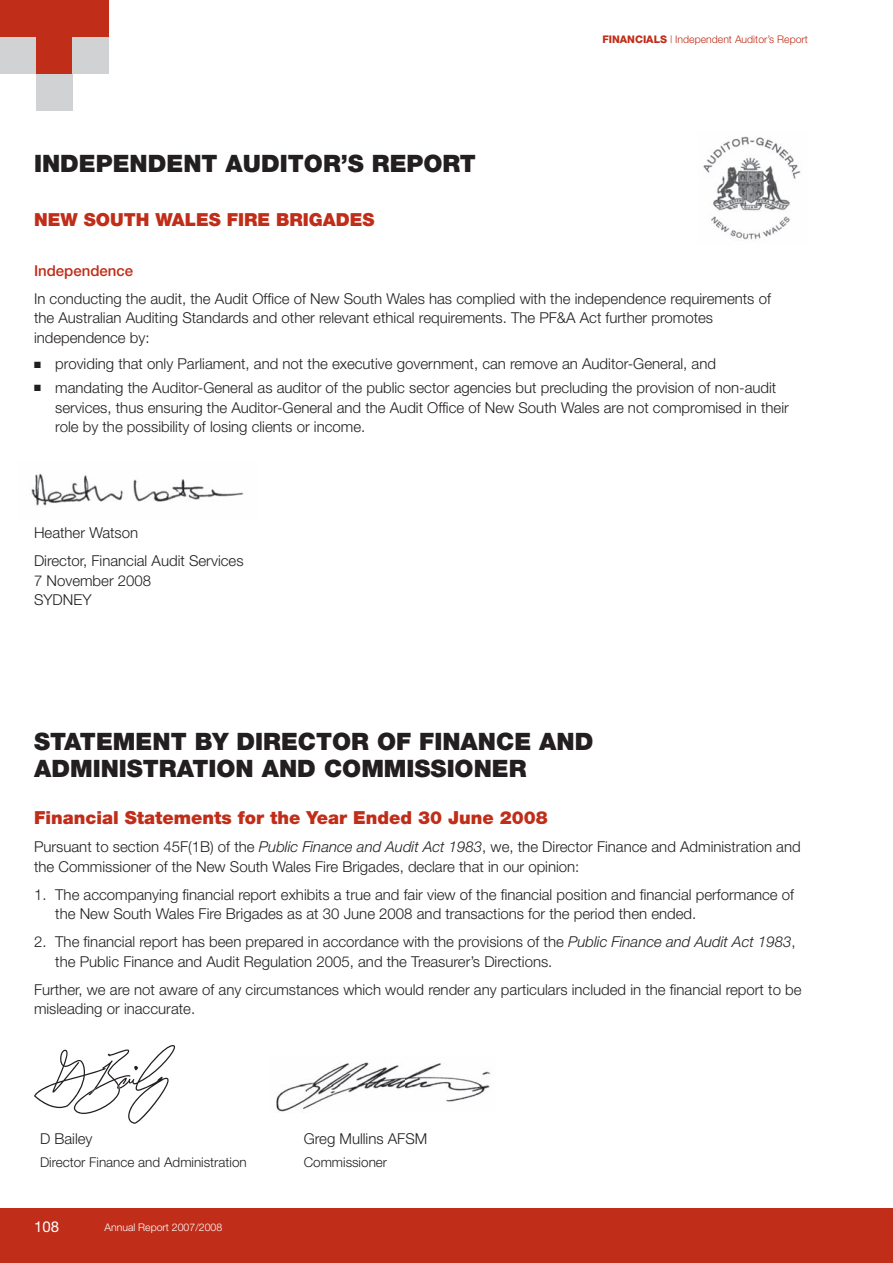
<style>
.page{position:relative;width:893px;height:1263px;background:#fff}
.page>*{position:absolute;margin:0;border:0;box-sizing:border-box;transform-origin:0 0}
.t1{font:900 24px/27px "Helvetica Neue";color:#231f20}
.t2{font:900 18px "Helvetica Neue";color:#c02d19}
.t3{font:300 15px/19.5px "Helvetica Neue";color:#231f20}
.t4{font:500 15px "Helvetica Neue";color:#c02d19}
.t5{font:15px "Helvetica Neue";color:#fff}
.t6{font:300 13.5px "Helvetica Neue";color:#231f20}
.t7{font:300 10.5px "Helvetica Neue";color:#c02d19}
.t8{font:300 10.5px "Helvetica Neue";color:#fff}
.s1{font-weight:800}
.s2{font-style:italic}
</style>
<div class="page">
<img style="left:276px;top:1062px;width:214px;height:50px">
<svg style="left:34px;top:1045px;width:141px;height:79px"></svg>
<img style="left:31px;top:474px;width:212px;height:32px">
<img style="left:703px;top:136px;width:98px;height:104px">
<div style="left:0;top:1208px;width:893px;height:55px;background:#c02d19"></div>
<div style="left:0;top:0;width:109px;height:74px;background:#c02d19"></div>
<div style="left:0;top:37px;width:36px;height:37px;background:#d1d2d4"></div>
<div style="left:73px;top:37px;width:36px;height:37px;background:#d1d2d4"></div>
<div style="left:36px;top:74px;width:37px;height:36px;background:#d1d2d4"></div>
<h1 class="t1" style="left:34px;top:152px;width:443px">INDEPENDENT AUDITOR’S REPORT</h1>
<p class="t7" style="left:602px;top:35px;width:207px"><span class="s1">FINANCIALS</span> | Independent Auditor’s Report</p>
<p class="t2" style="left:34px;top:213px;width:342px">NEW SOUTH WALES FIRE BRIGADES</p>
<p class="t4" style="left:34px;top:265px;width:101px">Independence</p>
<p class="t3" style="left:34px;top:290px;width:738px">In conducting the audit, the Audit Office of New South Wales has complied with the independence requirements of the Australian Auditing Standards and other relevant ethical requirements. The PF&amp;A Act further promotes independence by:</p>
<p class="t3" style="left:34px;top:355px;width:684px">■ providing that only Parliament, and not the executive government, can remove an Auditor-General, and</p>
<p class="t3" style="left:55px;top:379px;width:735px;text-indent:-21px">■ mandating the Auditor-General as auditor of the public sector agencies but precluding the provision of non-audit services, thus ensuring the Auditor-General and the Audit Office of New South Wales are not compromised in their role by the possibility of losing clients or income.</p>
<p class="t3" style="left:34px;top:520px;width:211px;line-height:28px">Heather Watson<br>Director, Financial Audit Services</p>
<p class="t3" style="left:34px;top:572px;width:119px">7 November 2008<br>SYDNEY</p>
<h1 class="t1" style="left:34px;top:730px;width:561px">STATEMENT BY DIRECTOR OF FINANCE AND<br>ADMINISTRATION AND COMMISSIONER</h1>
<p class="t2" style="left:34px;top:811px;width:515px">Financial Statements for the Year Ended 30 June 2008</p>
<p class="t3" style="left:34px;top:838px;width:768px">Pursuant to section 45F(1B) of the <span class="s2">Public Finance and Audit Act 1983</span>, we, the Director Finance and Administration and the Commissioner of the New South Wales Fire Brigades, declare that in our opinion:</p>
<p class="t3" style="left:55px;top:886px;width:740px;text-indent:-21px">1. The accompanying financial report exhibits a true and fair view of the financial position and financial performance of the New South Wales Fire Brigades as at 30 June 2008 and transactions for the period then ended.</p>
<p class="t3" style="left:55px;top:933px;width:742px;text-indent:-21px">2. The financial report has been prepared in accordance with the provisions of the <span class="s2">Public Finance and Audit Act 1983</span>, the Public Finance and Audit Regulation 2005, and the Treasurer’s Directions.</p>
<p class="t3" style="left:34px;top:981px;width:769px">Further, we are not aware of any circumstances which would render any particulars included in the financial report to be misleading or inaccurate.</p>
<p class="t3" style="left:40px;top:1130px;width:54px">D Bailey</p>
<p class="t3" style="left:304px;top:1130px;width:125px">Greg Mullins AFSM</p>
<p class="t6" style="left:40px;top:1157px;width:208px">Director Finance and Administration</p>
<p class="t6" style="left:304px;top:1157px;width:85px">Commissioner</p>
<p class="t5" style="left:34px;top:1221px;width:27px">108</p>
<p class="t8" style="left:104px;top:1223px;width:119px">Annual Report 2007/2008</p>
</div>
